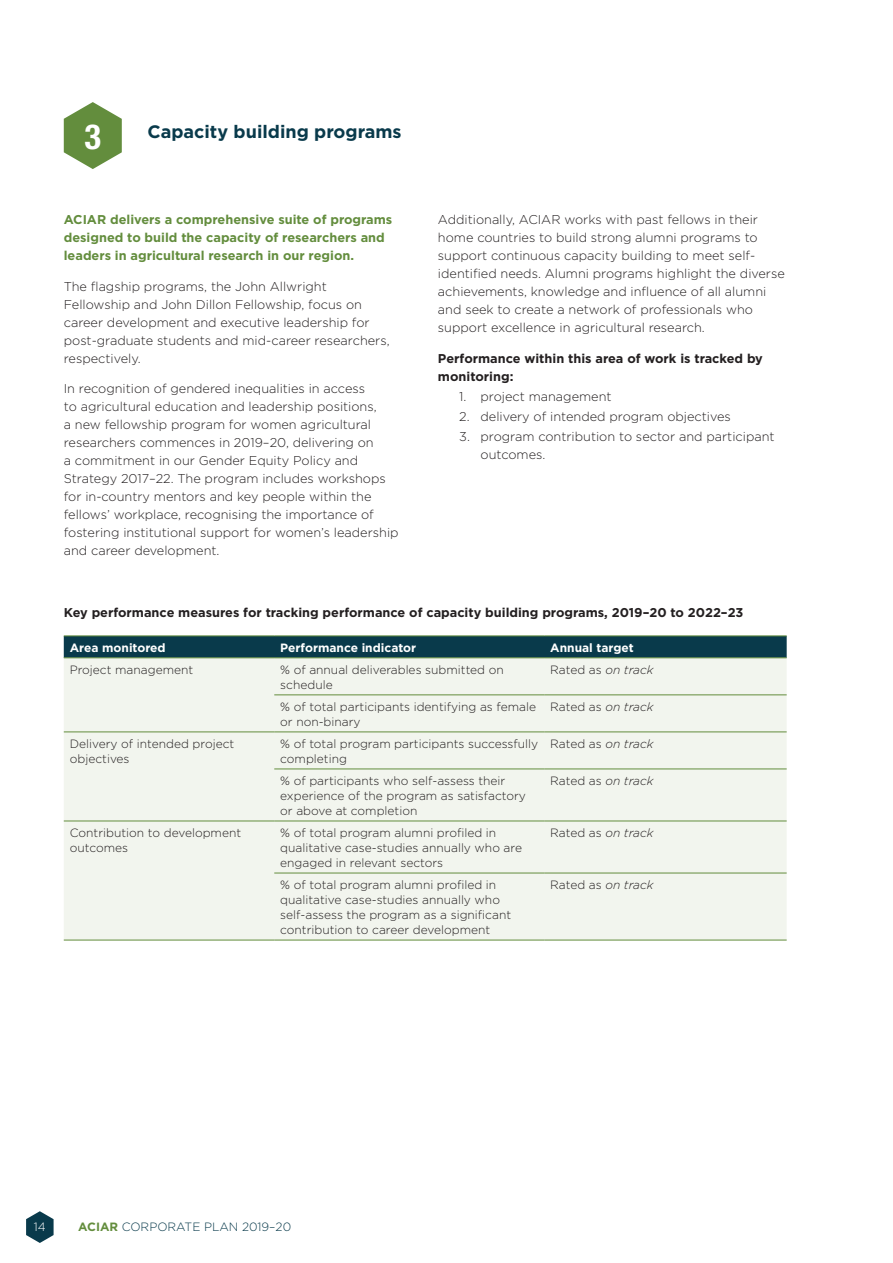
<style>
.page{position:relative;width:893px;height:1263px;background:#fff}
.page>*{position:absolute;margin:0;border:0;box-sizing:border-box;transform-origin:0 0}
.body{font:700 condensed 34.65px "Helvetica Neue";color:#fff}
.HB{font:700 18px "Gotham";color:#093a4b}
.body-2{font:300 12.75px/18px "Gotham";color:#231f20}
.body-3{font:700 12.75px/18px "Gotham";color:#231f20}
.body-4{font:700 12.75px/18px "Gotham";color:#638d3d}
.body-5{font:300 12px/15px "Gotham";color:#231f20}
.body-6{font:700 12px "Gotham";color:#fff}
.t1{font:300 12px "Gotham";color:#093a4b}
.t2{font:300 12px "Gotham";color:#fff}
.s1{font-style:italic}
.s2{font-weight:700;color:#638d3d}
</style>
<div class="page">
<svg style="left:26px;top:1211px;width:28px;height:32px"></svg>
<svg style="left:64px;top:102px;width:58px;height:67px"></svg>
<div style="left:64px;top:637px;width:723px;height:21px;background:#093a4b"></div>
<div style="left:64px;top:659px;width:723px;height:281px;background:#f2f5ee"></div>
<hr style="left:64px;top:732px;width:210px;height:1px;background:#638d3d">
<hr style="left:274px;top:695px;width:270px;height:1px;background:#638d3d">
<hr style="left:544px;top:695px;width:243px;height:1px;background:#638d3d">
<hr style="left:274px;top:732px;width:270px;height:1px;background:#638d3d">
<hr style="left:544px;top:732px;width:243px;height:1px;background:#638d3d">
<hr style="left:64px;top:821px;width:210px;height:1px;background:#638d3d">
<hr style="left:274px;top:769px;width:270px;height:1px;background:#638d3d">
<hr style="left:544px;top:769px;width:243px;height:1px;background:#638d3d">
<hr style="left:274px;top:821px;width:270px;height:1px;background:#638d3d">
<hr style="left:544px;top:821px;width:243px;height:1px;background:#638d3d">
<hr style="left:64px;top:940px;width:210px;height:1px;background:#638d3d">
<hr style="left:274px;top:873px;width:270px;height:1px;background:#638d3d">
<hr style="left:544px;top:873px;width:243px;height:1px;background:#638d3d">
<hr style="left:274px;top:940px;width:270px;height:1px;background:#638d3d">
<hr style="left:544px;top:940px;width:243px;height:1px;background:#638d3d">
<hr style="left:64px;top:636px;width:210px;height:1px;background:#638d3d">
<hr style="left:274px;top:636px;width:270px;height:1px;background:#638d3d">
<hr style="left:544px;top:636px;width:243px;height:1px;background:#638d3d">
<hr style="left:64px;top:658px;width:210px;height:1px;background:#638d3d">
<hr style="left:274px;top:658px;width:270px;height:1px;background:#638d3d">
<hr style="left:544px;top:658px;width:243px;height:1px;background:#638d3d">
<p class="body" style="left:84px;top:115px;width:18px">3</p>
<p class="HB" style="left:147px;top:121px;width:256px">Capacity building programs</p>
<p class="body-4" style="left:64px;top:210px;width:330px">ACIAR delivers a comprehensive suite of programs designed to build the capacity of researchers and leaders in agricultural research in our region.</p>
<p class="body-2" style="left:64px;top:277px;width:327px">The flagship programs, the John Allwright Fellowship and John Dillon Fellowship, focus on career development and executive leadership for post-graduate students and mid-career researchers, respectively.</p>
<p class="body-2" style="left:64px;top:380px;width:336px">In recognition of gendered inequalities in access<br>to agricultural education and leadership positions,<br>a new fellowship program for women agricultural researchers commences in 2019–20, delivering on<br>a commitment in our Gender Equity Policy and Strategy 2017–22. The program includes workshops for in-country mentors and key people within the fellows’ workplace, recognising the importance of fostering institutional support for women’s leadership and career development.</p>
<p class="body-2" style="left:438px;top:210px;width:348px">Additionally, ACIAR works with past fellows in their home countries to build strong alumni programs to support continuous capacity building to meet self&shy;identified needs. Alumni programs highlight the diverse achievements, knowledge and influence of all alumni and seek to create a network of professionals who support excellence in agricultural research.</p>
<p class="body-3" style="left:438px;top:349px;width:326px">Performance within this area of work is tracked by monitoring:</p>
<p class="body-2" style="left:459px;top:387px;width:154px">1. project management</p>
<p class="body-2" style="left:459px;top:407px;width:273px">2. delivery of intended program objectives</p>
<p class="body-2" style="left:480px;top:427px;width:296px;text-indent:-21px">3. program contribution to sector and participant outcomes.</p>
<p class="body-3" style="left:64px;top:603px;width:681px">Key performance measures for tracking performance of capacity building programs, 2019–20 to 2022–23</p>
<p class="body-6" style="left:70px;top:641px;width:97px">Area monitored</p>
<p class="body-6" style="left:280px;top:641px;width:137px">Performance indicator</p>
<p class="body-6" style="left:550px;top:641px;width:85px">Annual target</p>
<p class="body-5" style="left:70px;top:662px;width:125px">Project management</p>
<p class="body-5" style="left:280px;top:662px;width:225px">% of annual deliverables submitted on schedule</p>
<p class="body-5" style="left:550px;top:662px;width:105px">Rated as <span class="s1">on track</span></p>
<p class="body-5" style="left:280px;top:699px;width:257px">% of total participants identifying as female or non-binary</p>
<p class="body-5" style="left:550px;top:699px;width:105px">Rated as <span class="s1">on track</span></p>
<p class="body-5" style="left:70px;top:736px;width:166px">Delivery of intended project objectives</p>
<p class="body-5" style="left:280px;top:736px;width:259px">% of total program participants successfully completing</p>
<p class="body-5" style="left:550px;top:736px;width:105px">Rated as <span class="s1">on track</span></p>
<p class="body-5" style="left:280px;top:773px;width:247px">% of participants who self-assess their experience of the program as satisfactory or above at completion</p>
<p class="body-5" style="left:550px;top:773px;width:105px">Rated as <span class="s1">on track</span></p>
<p class="body-5" style="left:70px;top:825px;width:173px">Contribution to development outcomes</p>
<p class="body-5" style="left:280px;top:825px;width:243px">% of total program alumni profiled in qualitative case-studies annually who are engaged in relevant sectors</p>
<p class="body-5" style="left:550px;top:825px;width:105px">Rated as <span class="s1">on track</span></p>
<p class="body-5" style="left:280px;top:877px;width:232px">% of total program alumni profiled in qualitative case-studies annually who self-assess the program as a significant contribution to career development</p>
<p class="body-5" style="left:550px;top:877px;width:105px">Rated as <span class="s1">on track</span></p>
<p class="t2" style="left:34px;top:1220px;width:13px">14</p>
<p class="t1" style="left:78px;top:1220px;width:214px"><span class="s2">ACIAR</span> CORPORATE PLAN 2019–20</p>
</div>
